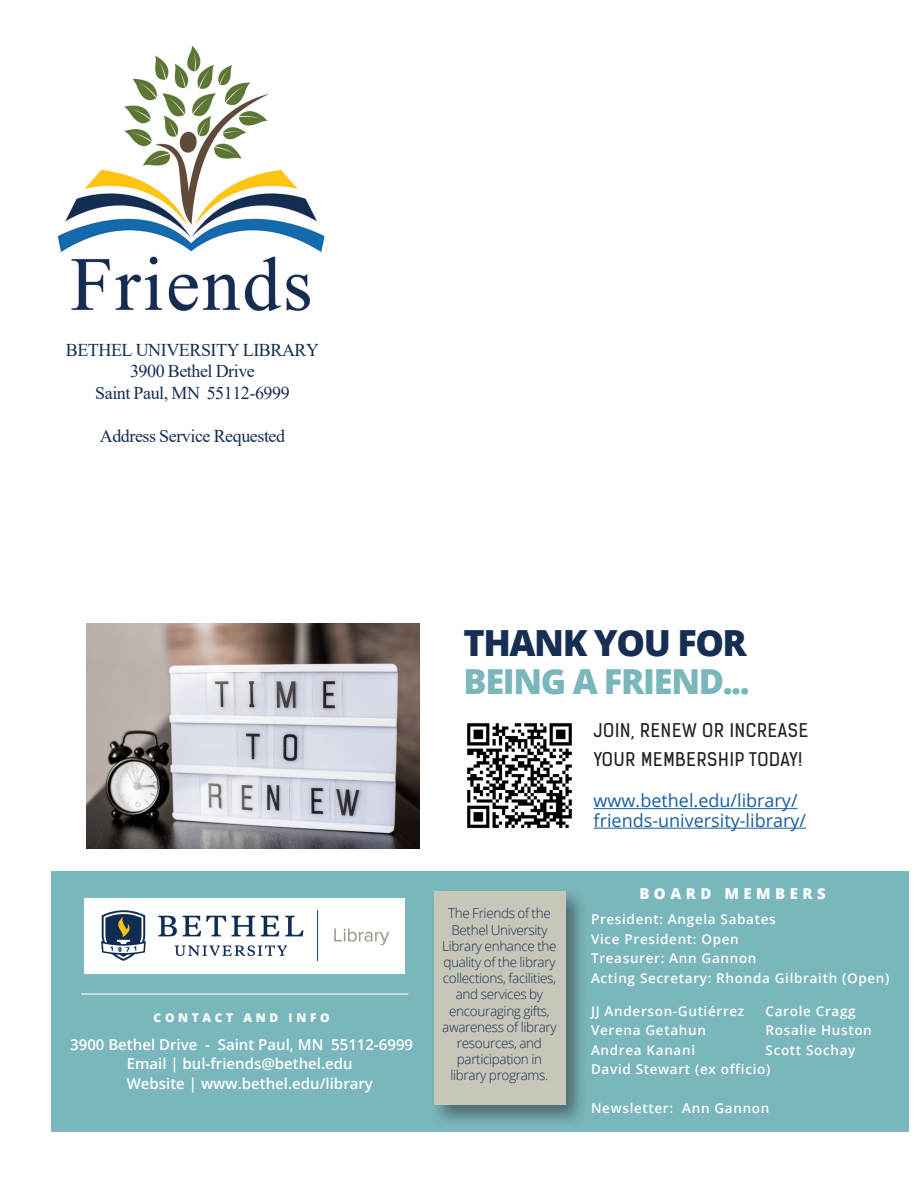
<style>
.page{position:relative;width:918px;height:1188px;background:#fff}
.page>*{position:absolute;margin:0;border:0;box-sizing:border-box;transform-origin:0 0}
.Main_title{font:800 36px "Open Sans";letter-spacing:-.04em;color:#162e52}
.Main_title-2{font:800 34.5px "Open Sans";letter-spacing:-.04em;color:#7ab7bc}
.Newsletter{font:18px "Times New Roman";letter-spacing:-.025em;color:#162e52}
.Paragraph___tab{font:18px "Open Sans";color:#175d9e}
.Intro_to_paragraph{font:18px "Kelson Sans";letter-spacing:.045em;color:#231f20}
.t1{font:600 15px "Open Sans";color:#fff}
.t2{font:800 15px "Open Sans";letter-spacing:.3em;color:#fff}
.t3{font:600 13.5px "Open Sans";letter-spacing:.05em;color:#fff}
.Newsletter-2{font:300 13.5px/16.2px "Open Sans";letter-spacing:-.025em;color:#162e52;text-align:center}
.t4{font:800 12px "Open Sans";letter-spacing:.3em;color:#fff}
</style>
<div class="page">
<div style="left:51px;top:871px;width:858px;height:260px;background:#7ab7bc"></div>
<img style="left:85px;top:898px;width:320px;height:76px">
<img style="left:57px;top:45px;width:268px;height:267px">
<hr style="left:81px;top:993px;width:327px;height:2px;background:#fff">
<div style="left:429px;top:886px;width:160px;height:242px;background:#231f20;opacity:.5"></div>
<div style="left:434px;top:891px;width:132px;height:214px;background:#c7c7b9"></div>
<hr style="left:594px;top:808px;width:204px;height:1px;background:#175d9e">
<hr style="left:594px;top:828px;width:212px;height:1px;background:#175d9e">
<img style="left:467px;top:723px;width:105px;height:106px">
<img style="left:86px;top:623px;width:333px;height:225px">
<p class="Newsletter" style="left:66px;top:337px;width:255px">BETHEL UNIVERSITY LIBRARY</p>
<p class="Newsletter" style="left:130px;top:359px;width:126px">3900 Bethel Drive</p>
<p class="Newsletter" style="left:95px;top:380px;width:196px">Saint Paul, MN 55112-6999</p>
<p class="Newsletter" style="left:100px;top:424px;width:187px">Address Service Requested</p>
<p class="t4" style="left:154px;top:1009px;width:178px">CONTACT AND INFO</p>
<p class="t1" style="left:70px;top:1034px;width:344px">3900 Bethel Drive - Saint Paul, MN 55112-6999</p>
<p class="t1" style="left:127px;top:1053px;width:227px">Email | bul-friends@bethel.edu</p>
<p class="t1" style="left:127px;top:1073px;width:248px">Website | www.bethel.edu/library</p>
<p class="Main_title" style="left:464px;top:616px;width:285px">THANK YOU FOR</p>
<p class="Main_title-2" style="left:464px;top:655px;width:288px">BEING A FRIEND...</p>
<p class="Intro_to_paragraph" style="left:594px;top:719px;width:216px">JOIN, RENEW OR INCREASE</p>
<p class="Intro_to_paragraph" style="left:594px;top:748px;width:210px">YOUR MEMBERSHIP TODAY!</p>
<p class="Paragraph___tab" style="left:594px;top:788px;width:206px">www.bethel.edu/library/</p>
<p class="Paragraph___tab" style="left:594px;top:808px;width:214px">friends-university-library/</p>
<p class="Newsletter-2" style="left:442px;top:905px;width:116px">The Friends of the<br>Bethel University<br>Library enhance the quality of the library collections, facilities, and services by encouraging gifts, awareness of library resources, and participation in library programs.</p>
<p class="t2" style="left:639px;top:882px;width:188px">BOARD MEMBERS</p>
<p class="t3" style="left:591px;top:910px;width:186px">President: Angela Sabates</p>
<p class="t3" style="left:591px;top:929px;width:149px">Vice President: Open</p>
<p class="t3" style="left:591px;top:949px;width:167px">Treasurer: Ann Gannon</p>
<p class="t3" style="left:591px;top:968px;width:300px">Acting Secretary: Rhonda Gilbraith (Open)</p>
<p class="t3" style="left:591px;top:1001px;width:155px">JJ Anderson-Gutiérrez</p>
<p class="t3" style="left:766px;top:1001px;width:92px">Carole Cragg</p>
<p class="t3" style="left:591px;top:1021px;width:116px">Verena Getahun</p>
<p class="t3" style="left:766px;top:1021px;width:108px">Rosalie Huston</p>
<p class="t3" style="left:591px;top:1040px;width:106px">Andrea Kanani</p>
<p class="t3" style="left:766px;top:1040px;width:91px">Scott Sochay</p>
<p class="t3" style="left:591px;top:1060px;width:181px">David Stewart (ex officio)</p>
<p class="t3" style="left:591px;top:1099px;width:180px">Newsletter: Ann Gannon</p>
</div>
